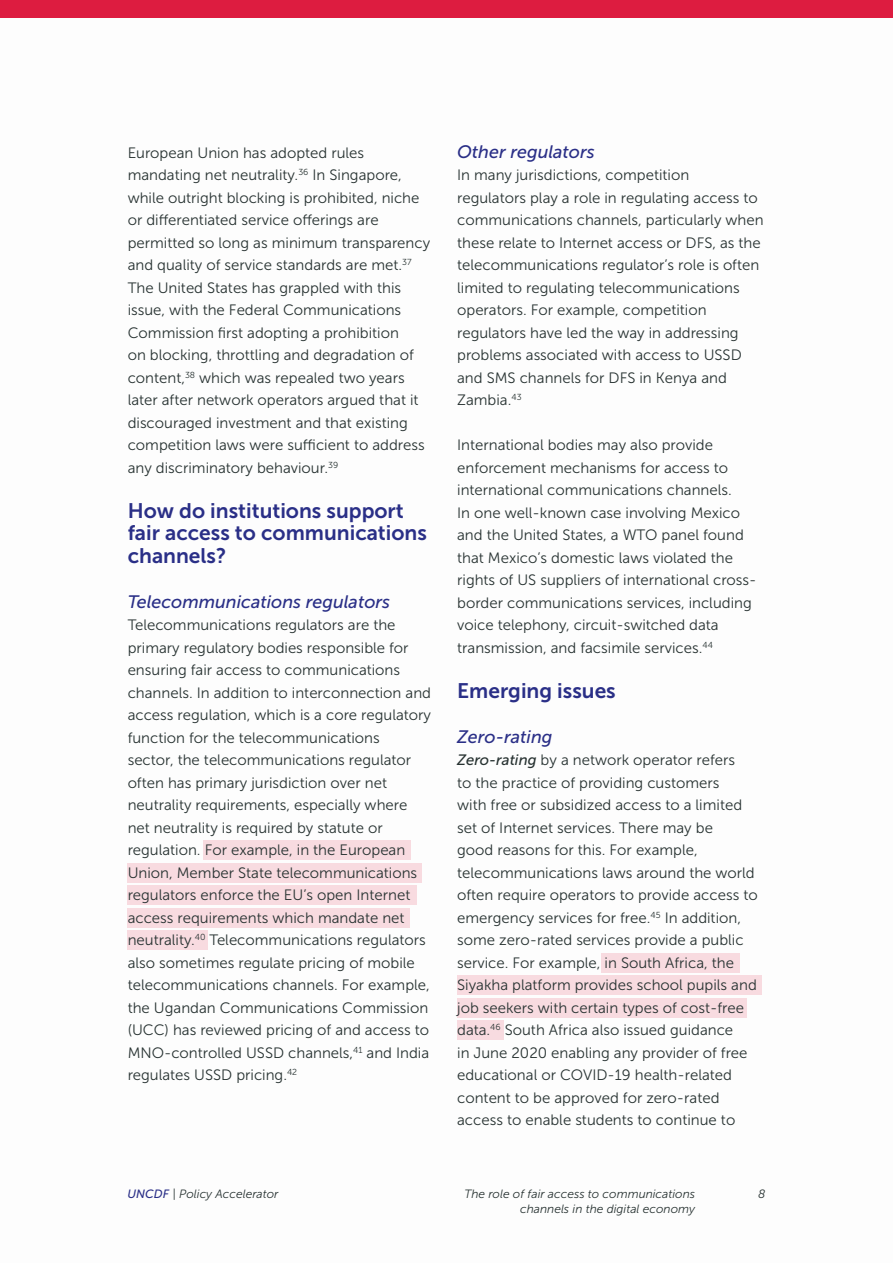
<style>
.page{position:relative;width:893px;height:1263px;background:#fbfbfa}
.page>*{position:absolute;margin:0;border:0;box-sizing:border-box;transform-origin:0 0}
.Body_Text{font:21px/22.5px "Museo Sans 700";color:#2a2f87}
.Body_Text-2{font:italic 18px "Museo Sans 500";color:#2a2f87}
.Body_Text-3{font:15px/22.5px "Museo Sans 300";color:#273231}
.t1{font:italic 12px/14.4px "Museo Sans 300";color:#273231;text-align:right}
.s1{font-family:"Museo Sans 500";font-style:italic}
.s2{font-family:"Museo Sans 500";color:#2a2f87}
</style>
<div class="page">
<div style="left:0;top:0;width:893px;height:18px;background:#dd1c40"></div>
<div style="left:203px;top:840px;width:207px;height:20px;background:#f8dbe0"></div>
<div style="left:128px;top:863px;width:294px;height:19px;background:#f8dbe0"></div>
<div style="left:128px;top:885px;width:289px;height:20px;background:#f8dbe0"></div>
<div style="left:128px;top:908px;width:282px;height:19px;background:#f8dbe0"></div>
<div style="left:128px;top:930px;width:80px;height:20px;background:#f8dbe0"></div>
<div style="left:602px;top:953px;width:138px;height:19px;background:#f8dbe0"></div>
<div style="left:457px;top:975px;width:304px;height:20px;background:#f8dbe0"></div>
<div style="left:457px;top:998px;width:289px;height:19px;background:#f8dbe0"></div>
<div style="left:457px;top:1020px;width:46px;height:20px;background:#f8dbe0"></div>
<p class="Body_Text-3" style="left:128px;top:141px;width:304px">European Union has adopted rules mandating net neutrality.<sup>36</sup> In Singapore, while outright blocking is prohibited, niche or differentiated service offerings are permitted so long as minimum transparency and quality of service standards are met.<sup>37<br></sup>The United States has grappled with this issue, with the Federal Communications Commission first adopting a prohibition<br>on blocking, throttling and degradation of content,<sup>38</sup> which was repealed two years later after network operators argued that it discouraged investment and that existing competition laws were sufficient to address any discriminatory behaviour.<sup>39</sup></p>
<p class="Body_Text" style="left:128px;top:499px;width:301px">How do institutions support fair access to communications channels?</p>
<p class="Body_Text-2" style="left:128px;top:591px;width:264px">Telecommunications regulators</p>
<p class="Body_Text-3" style="left:128px;top:614px;width:305px">Telecommunications regulators are the primary regulatory bodies responsible for ensuring fair access to communications channels. In addition to interconnection and access regulation, which is a core regulatory function for the telecommunications<br>sector, the telecommunications regulator often has primary jurisdiction over net neutrality requirements, especially where net neutrality is required by statute or regulation. For example, in the European Union, Member State telecommunications regulators enforce the EU’s open Internet access requirements which mandate net neutrality.<sup>40</sup> Telecommunications regulators also sometimes regulate pricing of mobile telecommunications channels. For example, the Ugandan Communications Commission (UCC) has reviewed pricing of and access to MNO-controlled USSD channels,<sup>41</sup> and India regulates USSD pricing.<sup>42</sup></p>
<p class="Body_Text-2" style="left:457px;top:141px;width:139px">Other regulators</p>
<p class="Body_Text-3" style="left:457px;top:164px;width:308px">In many jurisdictions, competition<br>regulators play a role in regulating access to communications channels, particularly when these relate to Internet access or DFS, as the telecommunications regulator’s role is often limited to regulating telecommunications operators. For example, competition regulators have led the way in addressing problems associated with access to USSD and SMS channels for DFS in Kenya and Zambia.<sup>43</sup></p>
<p class="Body_Text-3" style="left:457px;top:434px;width:301px">International bodies may also provide enforcement mechanisms for access to international communications channels.<br>In one well-known case involving Mexico and the United States, a WTO panel found that Mexico’s domestic laws violated the rights of US suppliers of international cross&shy;border communications services, including voice telephony, circuit-switched data transmission, and facsimile services.<sup>44</sup></p>
<p class="Body_Text" style="left:457px;top:679px;width:160px">Emerging issues</p>
<p class="Body_Text-2" style="left:457px;top:726px;width:97px">Zero-rating</p>
<p class="Body_Text-3" style="left:457px;top:749px;width:302px"><span class="s1">Zero-rating</span> by a network operator refers<br>to the practice of providing customers<br>with free or subsidized access to a limited set of Internet services. There may be<br>good reasons for this. For example, telecommunications laws around the world often require operators to provide access to emergency services for free.<sup>45</sup> In addition, some zero-rated services provide a public service. For example, in South Africa, the Siyakha platform provides school pupils and job seekers with certain types of cost-free data.<sup>46</sup> South Africa also issued guidance<br>in June 2020 enabling any provider of free educational or COVID-19 health-related content to be approved for zero-rated access to enable students to continue to</p>
<p class="t1" style="left:128px;top:1187px;width:152px"><span class="s2">UNCDF</span> | Policy Accelerator</p>
<p class="t1" style="left:758px;top:1187px;width:9px">8</p>
<p class="t1" style="left:464px;top:1187px;width:232px">The role of fair access to communications channels in the digital economy</p>
</div>
